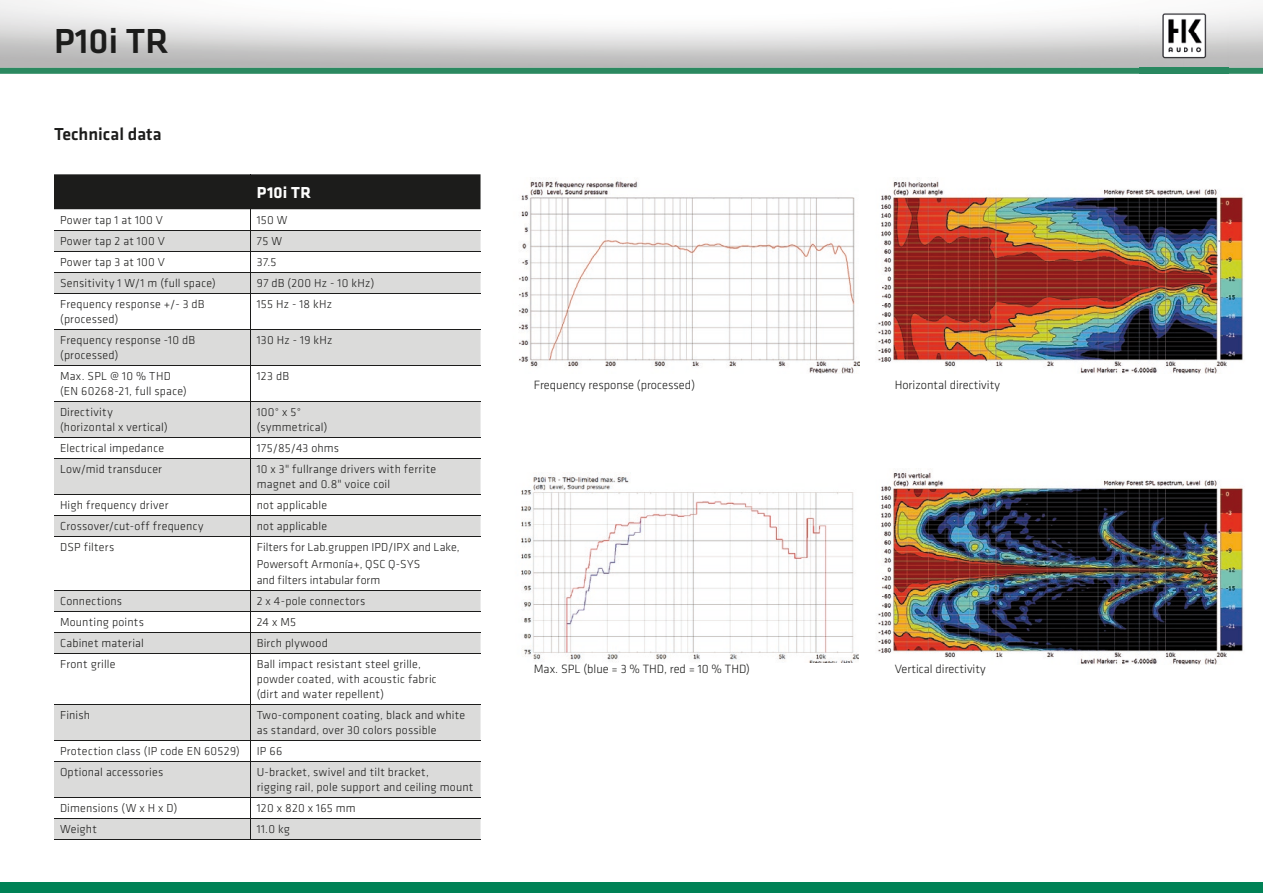
<style>
.page{position:relative;width:1263px;height:893px;background:#fff}
.page>*{position:absolute;margin:0;border:0;box-sizing:border-box;transform-origin:0 0}
.t1{font:500 36px "Klavika";letter-spacing:-.005em;color:#1c1c1b}
.t2{font:500 18px "Klavika";color:#1c1c1b}
.t3{font:700 16.5px "Klavika";letter-spacing:.01em;color:#fff}
.t4{font:300 12.45px "Klavika";color:#1c1c1b}
.t5{font:300 12px/15px "Klavika";letter-spacing:.02em;color:#1c1c1b}
</style>
<div class="page">
<img style="left:878px;top:472px;width:366px;height:192px">
<img style="left:518px;top:181px;width:342px;height:192px">
<img style="left:878px;top:181px;width:366px;height:193px">
<img style="left:521px;top:476px;width:338px;height:187px">
<div style="left:0;top:883px;width:1263px;height:10px;background:#008256"></div>
<svg style="left:0;top:68px;width:1263px;height:6px;background:#318c65"></svg>
<img style="left:1139px;top:0;width:90px;height:74px">
<svg style="left:54px;top:294px;width:426px;height:317px"></svg>
<svg style="left:54px;top:633px;width:426px;height:206px;fill:#dbdbda"></svg>
<svg style="left:54px;top:174px;width:426px;height:119px"></svg>
<hr style="left:54px;top:293px;width:197px;height:1px;background:#1c1c1b">
<hr style="left:251px;top:293px;width:229px;height:1px;background:#1c1c1b">
<hr style="left:251px;top:293px;width:1px;height:36px;background:#1c1c1b">
<hr style="left:54px;top:329px;width:197px;height:1px;background:#1c1c1b">
<hr style="left:251px;top:329px;width:229px;height:1px;background:#1c1c1b">
<hr style="left:251px;top:329px;width:1px;height:36px;background:#1c1c1b">
<hr style="left:54px;top:365px;width:197px;height:1px;background:#1c1c1b">
<hr style="left:251px;top:365px;width:229px;height:1px;background:#1c1c1b">
<hr style="left:251px;top:365px;width:1px;height:36px;background:#1c1c1b">
<hr style="left:54px;top:401px;width:197px;height:1px;background:#1c1c1b">
<hr style="left:251px;top:401px;width:229px;height:1px;background:#1c1c1b">
<hr style="left:251px;top:401px;width:1px;height:36px;background:#1c1c1b">
<hr style="left:54px;top:437px;width:197px;height:1px;background:#1c1c1b">
<hr style="left:251px;top:437px;width:229px;height:1px;background:#1c1c1b">
<svg style="left:251px;top:438px;width:1px;height:20px"></svg>
<hr style="left:54px;top:458px;width:197px;height:1px;background:#1c1c1b">
<hr style="left:251px;top:458px;width:229px;height:1px;background:#1c1c1b">
<hr style="left:251px;top:458px;width:1px;height:36px;background:#1c1c1b">
<hr style="left:54px;top:494px;width:197px;height:1px;background:#1c1c1b">
<hr style="left:251px;top:494px;width:229px;height:1px;background:#1c1c1b">
<hr style="left:54px;top:515px;width:197px;height:1px;background:#1c1c1b">
<hr style="left:251px;top:515px;width:229px;height:1px;background:#1c1c1b">
<svg style="left:251px;top:495px;width:1px;height:41px"></svg>
<hr style="left:54px;top:536px;width:197px;height:1px;background:#1c1c1b">
<hr style="left:251px;top:536px;width:229px;height:1px;background:#1c1c1b">
<hr style="left:251px;top:536px;width:1px;height:54px;background:#1c1c1b">
<hr style="left:54px;top:590px;width:197px;height:1px;background:#1c1c1b">
<hr style="left:251px;top:590px;width:229px;height:1px;background:#1c1c1b">
<hr style="left:54px;top:611px;width:197px;height:1px;background:#1c1c1b">
<hr style="left:251px;top:611px;width:229px;height:1px;background:#1c1c1b">
<hr style="left:251px;top:174px;width:1px;height:35px;background:#1c1c1b">
<hr style="left:54px;top:632px;width:197px;height:1px;background:#1c1c1b">
<hr style="left:251px;top:632px;width:229px;height:1px;background:#1c1c1b">
<svg style="left:251px;top:591px;width:1px;height:62px"></svg>
<hr style="left:251px;top:653px;width:1px;height:51px;background:#1c1c1b">
<hr style="left:251px;top:704px;width:1px;height:36px;background:#1c1c1b">
<svg style="left:251px;top:741px;width:1px;height:20px"></svg>
<hr style="left:251px;top:761px;width:1px;height:36px;background:#1c1c1b">
<svg style="left:251px;top:798px;width:1px;height:41px"></svg>
<hr style="left:54px;top:653px;width:197px;height:1px;background:#1c1c1b">
<hr style="left:54px;top:704px;width:197px;height:1px;background:#1c1c1b">
<hr style="left:54px;top:740px;width:197px;height:1px;background:#1c1c1b">
<hr style="left:54px;top:761px;width:197px;height:1px;background:#1c1c1b">
<hr style="left:54px;top:797px;width:197px;height:1px;background:#1c1c1b">
<hr style="left:54px;top:818px;width:197px;height:1px;background:#1c1c1b">
<hr style="left:54px;top:839px;width:197px;height:1px;background:#1c1c1b">
<hr style="left:251px;top:653px;width:229px;height:1px;background:#1c1c1b">
<hr style="left:251px;top:704px;width:229px;height:1px;background:#1c1c1b">
<hr style="left:251px;top:740px;width:229px;height:1px;background:#1c1c1b">
<hr style="left:251px;top:761px;width:229px;height:1px;background:#1c1c1b">
<hr style="left:251px;top:797px;width:229px;height:1px;background:#1c1c1b">
<hr style="left:251px;top:818px;width:229px;height:1px;background:#1c1c1b">
<hr style="left:251px;top:839px;width:229px;height:1px;background:#1c1c1b">
<h1 class="t1" style="left:54px;top:16px;width:117px">P10i TR</h1>
<h2 class="t2" style="left:54px;top:122px;width:109px">Technical data</h2>
<h3 class="t3" style="left:257px;top:181px;width:56px">P10i TR</h3>
<p class="t5" style="left:60px;top:213px;width:105px">Power tap 1 at 100 V</p>
<p class="t5" style="left:257px;top:213px;width:32px">150 W</p>
<p class="t5" style="left:60px;top:234px;width:106px">Power tap 2 at 100 V</p>
<p class="t5" style="left:257px;top:234px;width:27px">75 W</p>
<p class="t5" style="left:60px;top:255px;width:106px">Power tap 3 at 100 V</p>
<p class="t5" style="left:257px;top:255px;width:21px">37.5</p>
<p class="t5" style="left:60px;top:276px;width:157px">Sensitivity 1 W/1 m (full space)</p>
<p class="t5" style="left:257px;top:276px;width:119px">97 dB (200 Hz - 10 kHz)</p>
<p class="t5" style="left:60px;top:297px;width:146px">Frequency response +/- 3 dB (processed)</p>
<p class="t5" style="left:257px;top:297px;width:77px">155 Hz - 18 kHz</p>
<p class="t5" style="left:60px;top:333px;width:137px">Frequency response -10 dB (processed)</p>
<p class="t5" style="left:257px;top:333px;width:77px">130 Hz - 19 kHz</p>
<p class="t5" style="left:60px;top:369px;width:128px">Max. SPL @ 10 % THD (EN 60268-21, full space)</p>
<p class="t5" style="left:257px;top:369px;width:34px">123 dB</p>
<p class="t5" style="left:60px;top:405px;width:109px">Directivity (horizontal x vertical)</p>
<p class="t5" style="left:257px;top:405px;width:72px">100° x 5° (symmetrical)</p>
<p class="t5" style="left:60px;top:441px;width:106px">Electrical impedance</p>
<p class="t5" style="left:257px;top:441px;width:84px">175/85/43 ohms</p>
<p class="t5" style="left:60px;top:462px;width:103px">Low/mid transducer</p>
<p class="t5" style="left:257px;top:462px;width:181px">10 x 3" fullrange drivers with ferrite magnet and 0.8" voice coil</p>
<p class="t5" style="left:60px;top:498px;width:110px">High frequency driver</p>
<p class="t5" style="left:257px;top:498px;width:72px">not applicable</p>
<p class="t5" style="left:60px;top:519px;width:145px">Crossover/cut-off frequency</p>
<p class="t5" style="left:257px;top:519px;width:72px">not applicable</p>
<p class="t5" style="left:60px;top:540px;width:56px">DSP filters</p>
<p class="t5" style="left:257px;top:539px;width:204px;line-height:16.5px">Filters for Lab.gruppen IPD/IPX and Lake,<br>Powersoft Armonía+, QSC Q-SYS<br>and filters intabular form</p>
<p class="t5" style="left:60px;top:594px;width:64px">Connections</p>
<p class="t5" style="left:257px;top:594px;width:110px">2 x 4-pole connectors</p>
<p class="t5" style="left:60px;top:615px;width:85px">Mounting points</p>
<p class="t5" style="left:257px;top:615px;width:41px">24 x M5</p>
<p class="t5" style="left:60px;top:636px;width:85px">Cabinet material</p>
<p class="t5" style="left:257px;top:636px;width:73px">Birch plywood</p>
<p class="t5" style="left:60px;top:657px;width:57px">Front grille</p>
<p class="t5" style="left:257px;top:657px;width:182px">Ball impact resistant steel grille, powder coated, with acoustic fabric (dirt and water repellent)</p>
<p class="t5" style="left:60px;top:708px;width:32px">Finish</p>
<p class="t5" style="left:257px;top:708px;width:210px">Two-component coating, black and white as standard, over 30 colors possible</p>
<p class="t5" style="left:60px;top:744px;width:181px">Protection class (IP code EN 60529)</p>
<p class="t5" style="left:257px;top:744px;width:27px">IP 66</p>
<p class="t5" style="left:60px;top:765px;width:105px">Optional accessories</p>
<p class="t5" style="left:257px;top:765px;width:218px">U-bracket, swivel and tilt bracket,<br>rigging rail, pole support and ceiling mount</p>
<p class="t5" style="left:60px;top:801px;width:119px">Dimensions (W x H x D)</p>
<p class="t5" style="left:257px;top:801px;width:100px">120 x 820 x 165 mm</p>
<p class="t5" style="left:60px;top:822px;width:38px">Weight</p>
<p class="t5" style="left:257px;top:822px;width:35px">11.0 kg</p>
<p class="t4" style="left:534px;top:377px;width:163px">Frequency response (processed)</p>
<p class="t4" style="left:534px;top:661px;width:218px">Max. SPL (blue = 3 % THD, red = 10 % THD)</p>
<p class="t4" style="left:895px;top:377px;width:107px">Horizontal directivity</p>
<p class="t4" style="left:895px;top:661px;width:92px">Vertical directivity</p>
</div>
